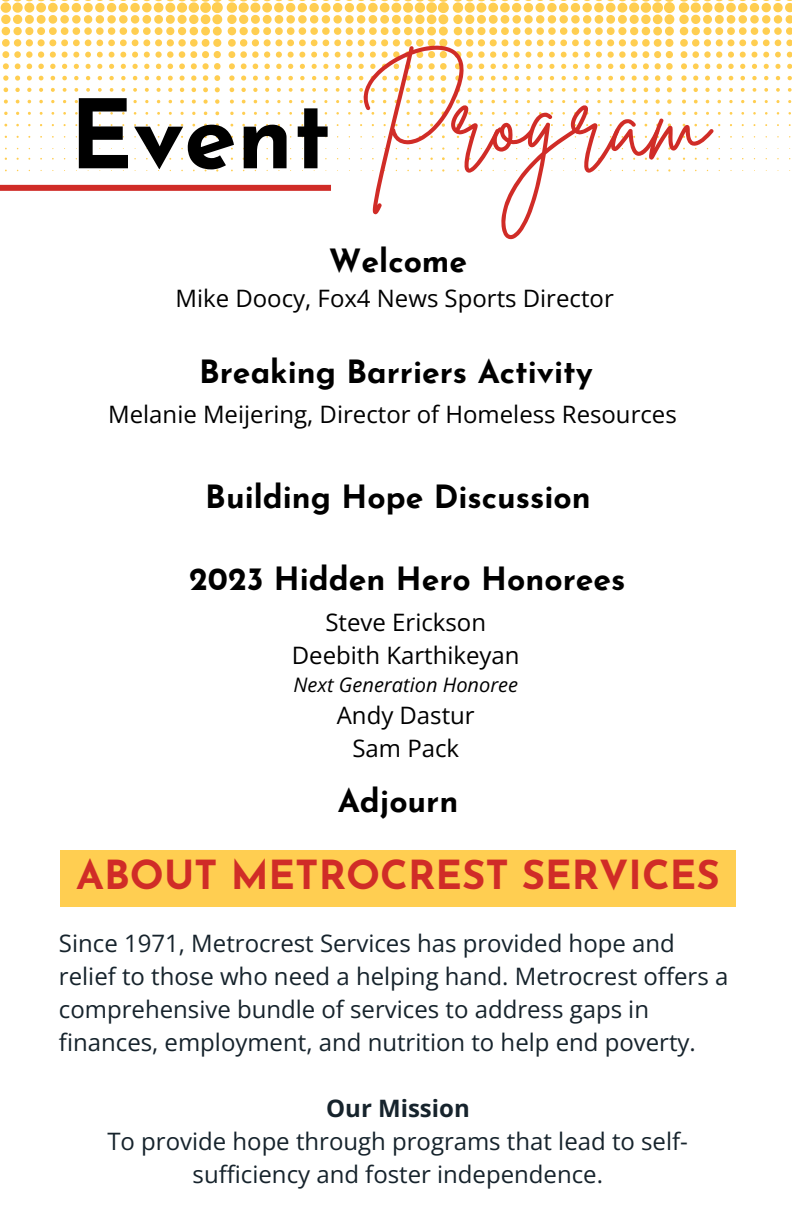
<style>
.page{position:relative;width:792px;height:1224px;background:#fff}
.page>*{position:absolute;margin:0;border:0;box-sizing:border-box;transform-origin:0 0}
.t1{font:105.8px "Brittany Signature";color:#d02c27}
.t2{font:700 95.2px "Josefin Sans";color:#000}
.t3{font:700 40px "Josefin Sans";color:#d02c27}
.t4{font:700 32px "Josefin Sans";color:#000}
.t5{font:24px/33px "Open Sans";color:#16232c}
.t6{font:24px "Open Sans";color:#000}
.t7{font:700 24px "Open Sans";color:#16232c}
.t8{font:italic 20px "Open Sans";color:#000}
</style>
<div class="page">
<svg style="left:0;top:0;width:792px;height:172px"></svg>
<div style="left:0;top:185px;width:331px;height:6px;background:#d02c27"></div>
<div style="left:60px;top:851px;width:676px;height:56px;background:#ffce51"></div>
<p class="t2" style="left:70px;top:97px;width:263px">Event</p>
<p class="t1" style="left:358px;top:53px;width:351px">Program</p>
<p class="t4" style="left:329px;top:248px;width:140px">Welcome</p>
<p class="t6" style="left:176px;top:282px;width:440px">Mike Doocy, Fox4 News Sports Director</p>
<p class="t4" style="left:199px;top:359px;width:395px">Breaking Barriers Activity</p>
<p class="t6" style="left:108px;top:397px;width:570px">Melanie Meijering, Director of Homeless Resources</p>
<p class="t4" style="left:205px;top:484px;width:387px">Building Hope Discussion</p>
<p class="t4" style="left:189px;top:566px;width:438px">2023 Hidden Hero Honorees</p>
<p class="t6" style="left:325px;top:605px;width:162px">Steve Erickson</p>
<p class="t6" style="left:292px;top:638px;width:229px">Deebith Karthikeyan</p>
<p class="t8" style="left:294px;top:671px;width:226px">Next Generation Honoree</p>
<p class="t6" style="left:337px;top:698px;width:139px">Andy Dastur</p>
<p class="t6" style="left:352px;top:731px;width:108px">Sam Pack</p>
<p class="t4" style="left:338px;top:788px;width:122px">Adjourn</p>
<p class="t3" style="left:76px;top:859px;width:645px">ABOUT METROCREST SERVICES</p>
<p class="t5" style="left:59px;top:926px;width:671px">Since 1971, Metrocrest Services has provided hope and relief to those who need a helping hand. Metrocrest offers a comprehensive bundle of services to address gaps in finances, employment, and nutrition to help end poverty.</p>
<p class="t7" style="left:326px;top:1091px;width:145px">Our Mission</p>
<p class="t5" style="left:107px;top:1124px;width:582px;text-align:center">To provide hope through programs that lead to self&shy;sufficiency and foster independence.</p>
</div>
